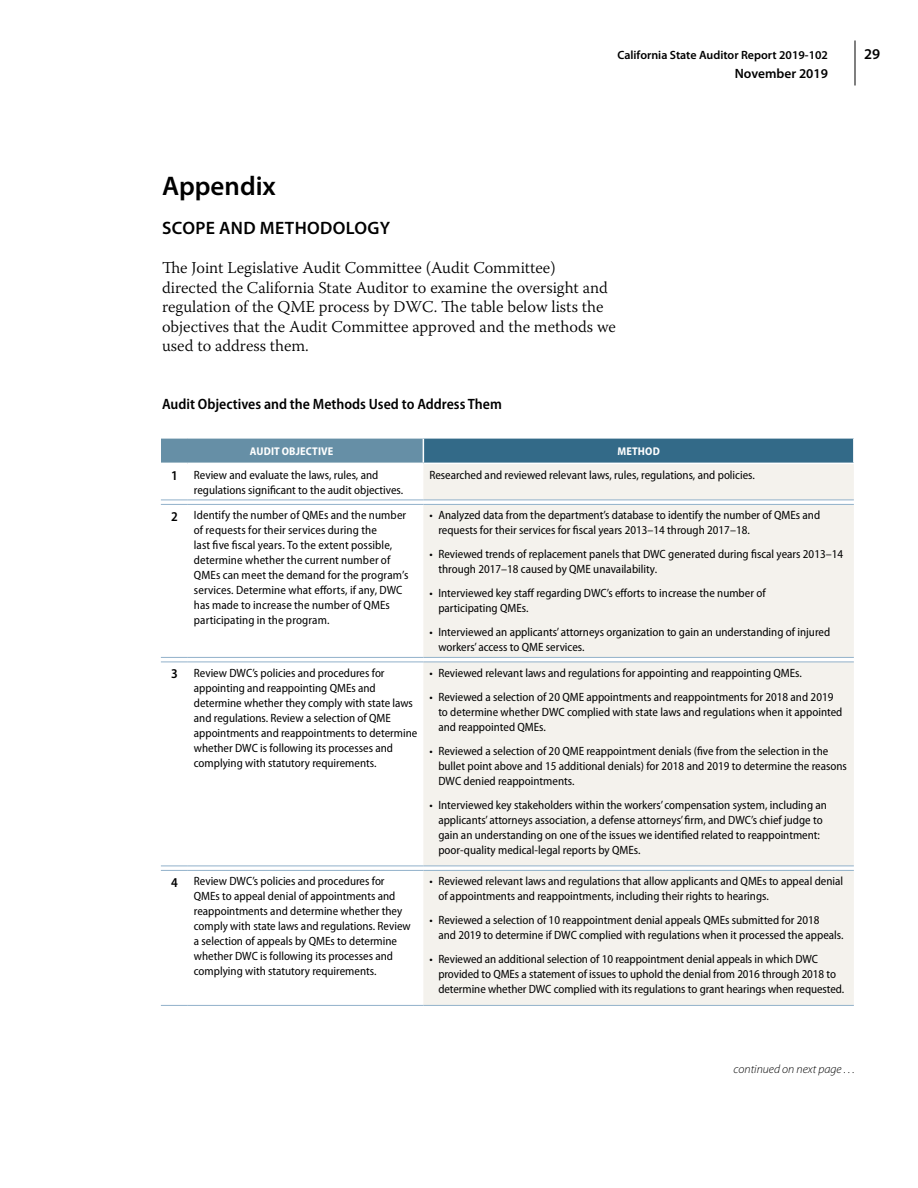
<style>
.page{position:relative;width:918px;height:1188px;background:#fff}
.page>*{position:absolute;margin:0;border:0;box-sizing:border-box;transform-origin:0 0}
.chapter_head{font:600 27px "Myriad Pro";color:#000}
.chapter_head_title{font:600 18px "Myriad Pro";letter-spacing:.02em;color:#000}
.body_text{font:300 16.5px/19.5px "Warnock Pro";color:#000}
.table_title{font:600 semi-condensed 15px "Myriad Pro";color:#000}
.t1{font:600 15px "Myriad Pro";color:#000}
.t2{font:600 13.5px "Myriad Pro";color:#000}
.table_text{font:600 semi-condensed 13.5px "Myriad Pro";color:#000}
.table_text-2{font:semi-condensed 12px/15px "Myriad Pro";color:#000}
.t3{font:600 12px "Myriad Pro";color:#000}
.pullout{font:italic 300 12px "Myriad Pro";color:#000}
.table_heads{font:700 semi-condensed 11.25px "Myriad Pro";letter-spacing:.015em;color:#fff}
</style>
<div class="page">
<hr style="left:855px;top:40px;width:1px;height:46px;background:#000">
<div style="left:161px;top:438px;width:262px;height:25px;background:#668fa6"></div>
<div style="left:423px;top:438px;width:431px;height:25px;background:#336a88"></div>
<div style="left:423px;top:464px;width:431px;height:541px;background:#f4f2ed"></div>
<svg style="left:161px;top:500px;width:27px;height:5px"></svg>
<svg style="left:161px;top:657px;width:27px;height:6px"></svg>
<svg style="left:161px;top:866px;width:27px;height:5px"></svg>
<svg style="left:161px;top:1005px;width:27px;height:1px"></svg>
<hr style="left:188px;top:500px;width:235px;height:1px;background:#91b1ca">
<hr style="left:188px;top:504px;width:235px;height:1px;background:#91b1ca">
<hr style="left:188px;top:657px;width:235px;height:1px;background:#91b1ca">
<hr style="left:188px;top:662px;width:235px;height:1px;background:#91b1ca">
<hr style="left:188px;top:866px;width:235px;height:1px;background:#91b1ca">
<hr style="left:188px;top:870px;width:235px;height:1px;background:#91b1ca">
<hr style="left:188px;top:1005px;width:235px;height:1px;background:#91b1ca">
<hr style="left:423px;top:500px;width:431px;height:1px;background:#91b1ca">
<hr style="left:423px;top:504px;width:431px;height:1px;background:#91b1ca">
<hr style="left:423px;top:657px;width:431px;height:1px;background:#91b1ca">
<hr style="left:423px;top:662px;width:431px;height:1px;background:#91b1ca">
<hr style="left:423px;top:866px;width:431px;height:1px;background:#91b1ca">
<hr style="left:423px;top:870px;width:431px;height:1px;background:#91b1ca">
<hr style="left:423px;top:1005px;width:431px;height:1px;background:#91b1ca">
<hr style="left:161px;top:437px;width:27px;height:2px;background:#fff">
<hr style="left:188px;top:437px;width:235px;height:2px;background:#fff">
<hr style="left:423px;top:437px;width:432px;height:2px;background:#fff">
<svg style="left:423px;top:439px;width:1px;height:24px"></svg>
<hr style="left:853px;top:439px;width:2px;height:24px;background:#fff">
<p class="t3" style="left:617px;top:48px;width:212px">California State Auditor Report 2019-102</p>
<p class="t1" style="left:864px;top:45px;width:18px">29</p>
<p class="t2" style="left:735px;top:66px;width:95px">November 2019</p>
<p class="chapter_head" style="left:162px;top:171px;width:115px">Appendix</p>
<p class="chapter_head_title" style="left:162px;top:218px;width:230px">SCOPE AND METHODOLOGY</p>
<p class="body_text" style="left:162px;top:258px;width:456px">The Joint Legislative Audit Committee (Audit Committee)<br>directed the California State Auditor to examine the oversight and regulation of the QME process by DWC. The table below lists the objectives that the Audit Committee approved and the methods we used to address them.</p>
<p class="table_title" style="left:162px;top:395px;width:341px">Audit Objectives and the Methods Used to Address Them</p>
<p class="table_heads" style="left:250px;top:445px;width:85px">AUDIT OBJECTIVE</p>
<p class="table_heads" style="left:617px;top:445px;width:44px">METHOD</p>
<p class="table_text" style="left:171px;top:468px;width:8px">1</p>
<p class="table_text-2" style="left:194px;top:468px;width:211px">Review and evaluate the laws, rules, and regulations significant to the audit objectives.</p>
<p class="table_text-2" style="left:429px;top:468px;width:327px">Researched and reviewed relevant laws, rules, regulations, and policies.</p>
<p class="table_text" style="left:171px;top:509px;width:8px">2</p>
<p class="table_text-2" style="left:194px;top:508px;width:216px">Identify the number of QMEs and the number of requests for their services during the<br>last five fiscal years. To the extent possible, determine whether the current number of QMEs can meet the demand for the program’s services. Determine what efforts, if any, DWC has made to increase the number of QMEs participating in the program.</p>
<p class="table_text-2" style="left:438px;top:508px;width:383px;text-indent:-9px">• Analyzed data from the department’s database to identify the number of QMEs and requests for their services for fiscal years 2013–14 through 2017–18.</p>
<p class="table_text-2" style="left:438px;top:547px;width:406px;text-indent:-9px">• Reviewed trends of replacement panels that DWC generated during fiscal years 2013–14 through 2017–18 caused by QME unavailability.</p>
<p class="table_text-2" style="left:438px;top:586px;width:329px;text-indent:-9px">• Interviewed key staff regarding DWC’s efforts to increase the number of participating QMEs.</p>
<p class="table_text-2" style="left:438px;top:625px;width:393px;text-indent:-9px">• Interviewed an applicants’ attorneys organization to gain an understanding of injured workers’ access to QME services.</p>
<p class="table_text" style="left:171px;top:666px;width:8px">3</p>
<p class="table_text-2" style="left:194px;top:666px;width:225px">Review DWC’s policies and procedures for appointing and reappointing QMEs and determine whether they comply with state laws and regulations. Review a selection of QME appointments and reappointments to determine whether DWC is following its processes and complying with statutory requirements.</p>
<p class="table_text-2" style="left:429px;top:666px;width:374px">• Reviewed relevant laws and regulations for appointing and reappointing QMEs.</p>
<p class="table_text-2" style="left:438px;top:690px;width:405px;text-indent:-9px">• Reviewed a selection of 20 QME appointments and reappointments for 2018 and 2019 to determine whether DWC complied with state laws and regulations when it appointed and reappointed QMEs.</p>
<p class="table_text-2" style="left:438px;top:744px;width:410px;text-indent:-9px">• Reviewed a selection of 20 QME reappointment denials (five from the selection in the bullet point above and 15 additional denials) for 2018 and 2019 to determine the reasons<br>DWC denied reappointments.</p>
<p class="table_text-2" style="left:438px;top:798px;width:390px;text-indent:-9px">• Interviewed key stakeholders within the workers’ compensation system, including an applicants’ attorneys association, a defense attorneys’ firm, and DWC’s chief judge to gain an understanding on one of the issues we identified related to reappointment: poor‑quality medical‑legal reports by QMEs.</p>
<p class="table_text" style="left:171px;top:875px;width:8px">4</p>
<p class="table_text-2" style="left:194px;top:874px;width:218px">Review DWC’s policies and procedures for QMEs to appeal denial of appointments and reappointments and determine whether they comply with state laws and regulations. Review a selection of appeals by QMEs to determine whether DWC is following its processes and complying with statutory requirements.</p>
<p class="table_text-2" style="left:438px;top:874px;width:406px;text-indent:-9px">• Reviewed relevant laws and regulations that allow applicants and QMEs to appeal denial of appointments and reappointments, including their rights to hearings.</p>
<p class="table_text-2" style="left:438px;top:913px;width:407px;text-indent:-9px">• Reviewed a selection of 10 reappointment denial appeals QMEs submitted for 2018<br>and 2019 to determine if DWC complied with regulations when it processed the appeals.</p>
<p class="table_text-2" style="left:438px;top:952px;width:407px;text-indent:-9px">• Reviewed an additional selection of 10 reappointment denial appeals in which DWC provided to QMEs a statement of issues to uphold the denial from 2016 through 2018 to determine whether DWC complied with its regulations to grant hearings when requested.</p>
<p class="pullout" style="left:734px;top:1062px;width:122px">continued on next page . . .</p>
</div>
